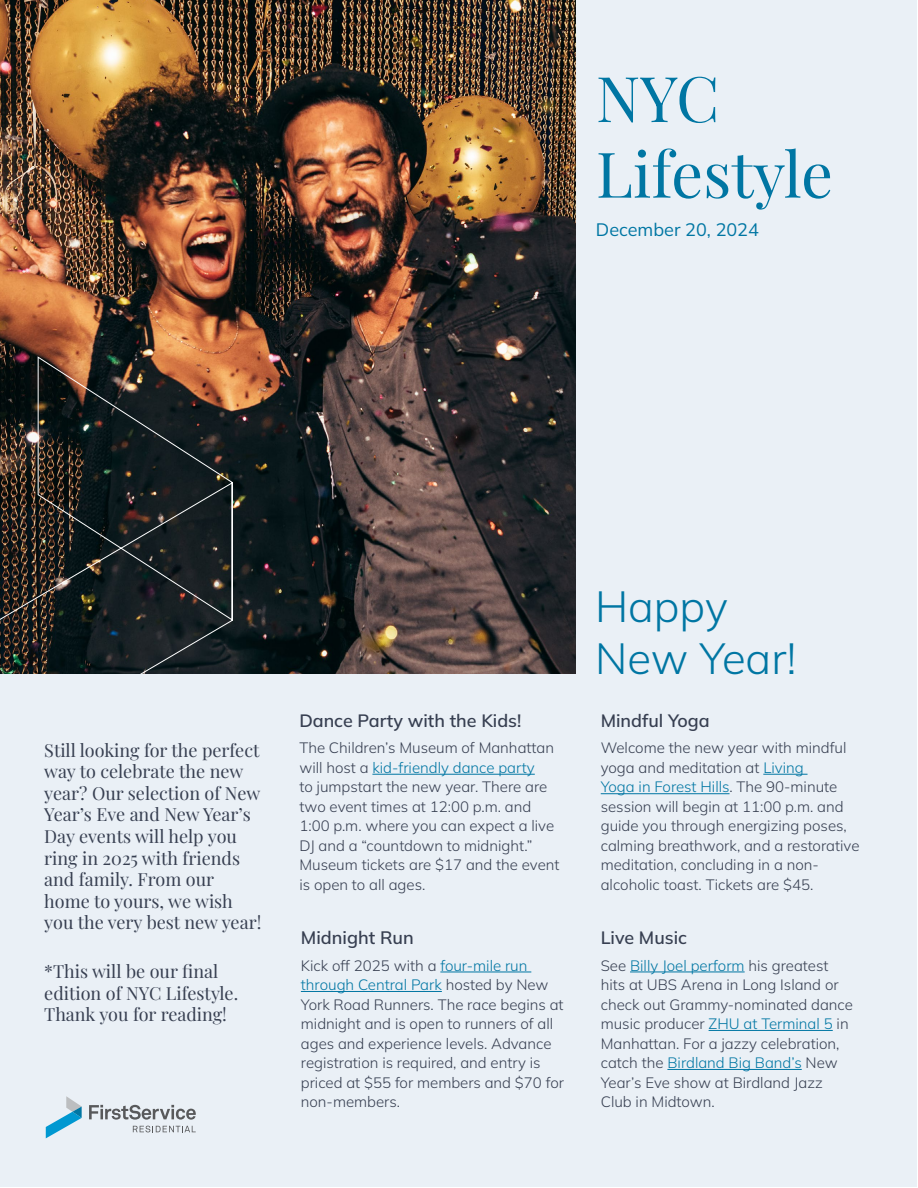
<style>
.page{position:relative;width:918px;height:1188px;background:#fff}
.page>*{position:absolute;margin:0;border:0;box-sizing:border-box;transform-origin:0 0}
.t1{font:63px/75.6px "Playfair Display";color:#0076a3}
.t2{font:300 43.5px/52.2px "Mulish";color:#0076a3}
.t3{font:18px/21.6px "Playfair Display";color:#373f51}
.t4{font:18px "Mulish";color:#0076a3}
.t5{font:600 18px "Mulish";color:#373f51}
.t6{font:600 17.85px "Mulish";color:#373f51}
.t7{font:300 15px/19.5px "Mulish";color:#373f51}
.s1{color:#0076a3}
</style>
<div class="page">
<div style="left:1px;top:1px;width:916px;height:1186px;background:#eaf0f6"></div>
<img style="left:0;top:0;width:576px;height:674px">
<svg style="left:46px;top:1096px;width:36px;height:42px"></svg>
<svg style="left:89px;top:1105px;width:107px;height:15px"></svg>
<svg style="left:133px;top:1126px;width:63px;height:6px"></svg>
<img style="left:0;top:357px;width:233px;height:317px">
<hr style="left:440px;top:972px;width:91px;height:1px;background:#0076a3">
<hr style="left:301px;top:991px;width:141px;height:1px;background:#0076a3">
<hr style="left:630px;top:972px;width:115px;height:1px;background:#0076a3">
<hr style="left:709px;top:1030px;width:124px;height:1px;background:#0076a3">
<hr style="left:667px;top:1069px;width:135px;height:1px;background:#0076a3">
<hr style="left:372px;top:774px;width:163px;height:1px;background:#0076a3">
<hr style="left:763px;top:774px;width:45px;height:1px;background:#0076a3">
<hr style="left:601px;top:793px;width:129px;height:1px;background:#0076a3">
<h1 class="t1" style="left:596px;top:55px;width:239px">NYC<br>Lifestyle</h1>
<p class="t4" style="left:596px;top:217px;width:164px">December 20, 2024</p>
<p class="t6" style="left:299px;top:709px;width:223px">Dance Party with the Kids!</p>
<h2 class="t2" style="left:595px;top:579px;width:203px">Happy<br>New Year!</h2>
<p class="t6" style="left:601px;top:708px;width:111px">Mindful Yoga</p>
<p class="t7" style="left:299px;top:738px;width:262px">The Children’s Museum of Manhattan will host a <span class="s1">kid-friendly dance party<br></span>to jumpstart the new year. There are two event times at 12:00 p.m. and<br>1:00 p.m. where you can expect a live<br>DJ and a “countdown to midnight.”<br>Museum tickets are $17 and the event is open to all ages.</p>
<p class="t7" style="left:601px;top:738px;width:260px">Welcome the new year with mindful yoga and meditation at <span class="s1">Living<br>Yoga in Forest Hills</span>. The 90-minute session will begin at 11:00 p.m. and guide you through energizing poses, calming breathwork, and a restorative meditation, concluding in a non&shy;alcoholic toast. Tickets are $45.</p>
<p class="t3" style="left:44px;top:738px;width:219px">Still looking for the perfect way to celebrate the new year? Our selection of New<br>Year’s Eve and New Year’s<br>Day events will help you ring in 2025 with friends and family. From our home to yours, we wish you the very best new year!</p>
<p class="t3" style="left:44px;top:959px;width:195px">*This will be our final edition of NYC Lifestyle.<br>Thank you for reading!</p>
<p class="t7" style="left:601px;top:955px;width:254px">See <span class="s1">Billy Joel perform</span> his greatest hits at UBS Arena in Long Island or check out Grammy-nominated dance music producer <span class="s1">ZHU at Terminal 5</span> in<br>Manhattan. For a jazzy celebration, catch the <span class="s1">Birdland Big Band’s</span> New<br>Year’s Eve show at Birdland Jazz<br>Club in Midtown.</p>
<p class="t5" style="left:301px;top:925px;width:114px">Midnight Run</p>
<p class="t6" style="left:601px;top:926px;width:88px">Live Music</p>
<p class="t7" style="left:301px;top:955px;width:265px">Kick off 2025 with a <span class="s1">four-mile run through Central Park</span> hosted by New York Road Runners. The race begins at midnight and is open to runners of all ages and experience levels. Advance registration is required, and entry is priced at $55 for members and $70 for non-members.</p>
</div>
